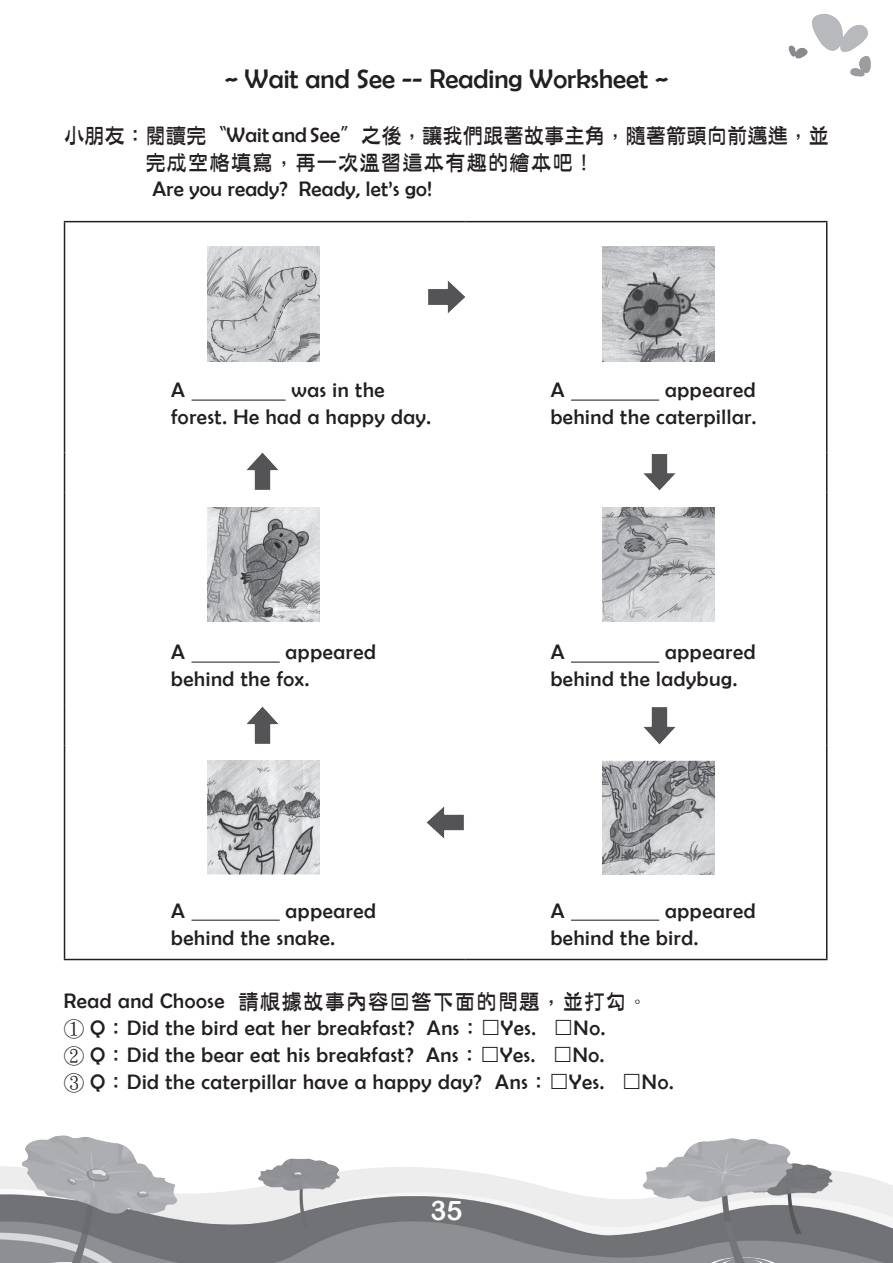
<style>
.page{position:relative;width:893px;height:1263px;background:#fff}
.page>*{position:absolute;margin:0;border:0;box-sizing:border-box;transform-origin:0 0}
.t1{font:27px "Berlin Sans FB";color:#231f20}
.t2{font:27px "Arial Rounded MT Bold";color:#fff}
.t3{font:21px/27px "Berlin Sans FB";letter-spacing:.03em;color:#231f20}
.t4{font:21px/27px "DF Ya Yi W6 HKP BF";letter-spacing:-.03em;color:#231f20}
.t5{font:21px "DF Ya Yi W6 HKP BF";letter-spacing:.02em;color:#231f20}
.t6{font:21px "Berlin Sans FB";letter-spacing:.01em;color:#231f20}
.s1{font-family:"Berlin Sans FB"}
.s2{font-family:"Kai";font-weight:500}
.s3{font-family:"DF Ya Yi W6 HKP BF"}
</style>
<div class="page">
<img style="left:0;top:1135px;width:893px;height:128px">
<hr style="left:64px;top:221px;width:362px;height:1px;background:#231f20">
<hr style="left:64px;top:222px;width:1px;height:230px;background:#231f20">
<hr style="left:426px;top:221px;width:39px;height:1px;background:#231f20">
<hr style="left:465px;top:221px;width:362px;height:1px;background:#231f20">
<hr style="left:826px;top:222px;width:1px;height:230px;background:#231f20">
<hr style="left:64px;top:452px;width:1px;height:40px;background:#231f20">
<hr style="left:826px;top:452px;width:1px;height:40px;background:#231f20">
<hr style="left:64px;top:492px;width:1px;height:214px;background:#231f20">
<hr style="left:826px;top:492px;width:1px;height:214px;background:#231f20">
<hr style="left:64px;top:706px;width:1px;height:40px;background:#231f20">
<hr style="left:826px;top:706px;width:1px;height:40px;background:#231f20">
<hr style="left:64px;top:746px;width:1px;height:213px;background:#231f20">
<hr style="left:826px;top:746px;width:1px;height:213px;background:#231f20">
<hr style="left:64px;top:959px;width:362px;height:1px;background:#231f20">
<hr style="left:426px;top:959px;width:39px;height:1px;background:#231f20">
<hr style="left:465px;top:959px;width:362px;height:1px;background:#231f20">
<hr style="left:192px;top:400px;width:94px;height:1px;background:#231f20">
<hr style="left:571px;top:400px;width:88px;height:1px;background:#231f20">
<hr style="left:192px;top:662px;width:88px;height:1px;background:#231f20">
<hr style="left:571px;top:662px;width:88px;height:1px;background:#231f20">
<hr style="left:192px;top:920px;width:88px;height:1px;background:#231f20">
<hr style="left:571px;top:920px;width:88px;height:1px;background:#231f20">
<img style="left:207px;top:246px;width:112px;height:115px">
<img style="left:602px;top:246px;width:112px;height:115px">
<img style="left:207px;top:507px;width:112px;height:115px">
<img style="left:602px;top:507px;width:112px;height:115px">
<img style="left:207px;top:760px;width:112px;height:114px">
<img style="left:602px;top:760px;width:112px;height:115px">
<img style="left:246px;top:452px;width:33px;height:38px">
<img style="left:246px;top:706px;width:33px;height:38px">
<img style="left:643px;top:454px;width:33px;height:37px">
<img style="left:428px;top:281px;width:37px;height:32px">
<img style="left:426px;top:806px;width:38px;height:33px">
<img style="left:643px;top:707px;width:33px;height:38px">
<img style="left:789px;top:14px;width:82px;height:63px">
<p class="t1" style="left:225px;top:64px;width:445px">~ Wait and See -- Reading Worksheet ~</p>
<p class="t4" style="left:145px;top:122px;width:685px;text-indent:-81px">小朋友：閱讀完〝<span class="s1">Wait and See</span>〞之後，讓我們跟著故事主角，隨著箭頭向前邁進，並完成空格填寫，再一次溫習這本有趣的繪本吧！</p>
<p class="t6" style="left:152px;top:177px;width:281px">Are you ready? Ready, let’s go!</p>
<p class="t3" style="left:171px;top:377px;width:15px">A</p>
<p class="t3" style="left:171px;top:377px;width:261px;text-indent:120px">was in the forest. He had a happy day.</p>
<p class="t3" style="left:551px;top:377px;width:15px">A</p>
<p class="t3" style="left:551px;top:377px;width:207px;text-align:right">appeared<br>behind the caterpillar.</p>
<p class="t3" style="left:171px;top:639px;width:15px">A</p>
<p class="t3" style="left:171px;top:639px;width:206px;text-indent:114px">appeared behind the fox.</p>
<p class="t3" style="left:551px;top:639px;width:15px">A</p>
<p class="t3" style="left:551px;top:639px;width:206px;text-indent:114px">appeared behind the ladybug.</p>
<p class="t3" style="left:171px;top:897px;width:15px">A</p>
<p class="t3" style="left:171px;top:897px;width:206px;text-indent:114px">appeared behind the snake.</p>
<p class="t3" style="left:551px;top:897px;width:15px">A</p>
<p class="t3" style="left:551px;top:897px;width:206px;text-indent:114px">appeared behind the bird.</p>
<p class="t5" style="left:64px;top:991px;width:586px"><span class="s1">Read and Choose</span> 請根據故事內容回答下面的問題，並打勾<span class="s2">。</span></p>
<p class="t3" style="left:64px;top:1014px;width:474px"><span class="s2">ឲ</span> Q<span class="s3">：</span>Did the bird eat her breakfast? Ans<span class="s3">：</span> Yes.</p>
<p class="t3" style="left:574px;top:1014px;width:33px">No.</p>
<p class="t3" style="left:64px;top:1041px;width:473px"><span class="s2">ឳ</span> Q<span class="s3">：</span>Did the bear eat his breakfast? Ans<span class="s3">：</span> Yes.</p>
<p class="t3" style="left:64px;top:1041px;width:542px;text-align:right">No.<br><span class="s2">឴</span> Q<span class="s3">：</span>Did the caterpillar have a happy day? Ans<span class="s3">：</span> Yes.</p>
<p class="t3" style="left:642px;top:1068px;width:33px">No.</p>
<p class="t2" style="left:430px;top:1195px;width:34px">35</p>
</div>
